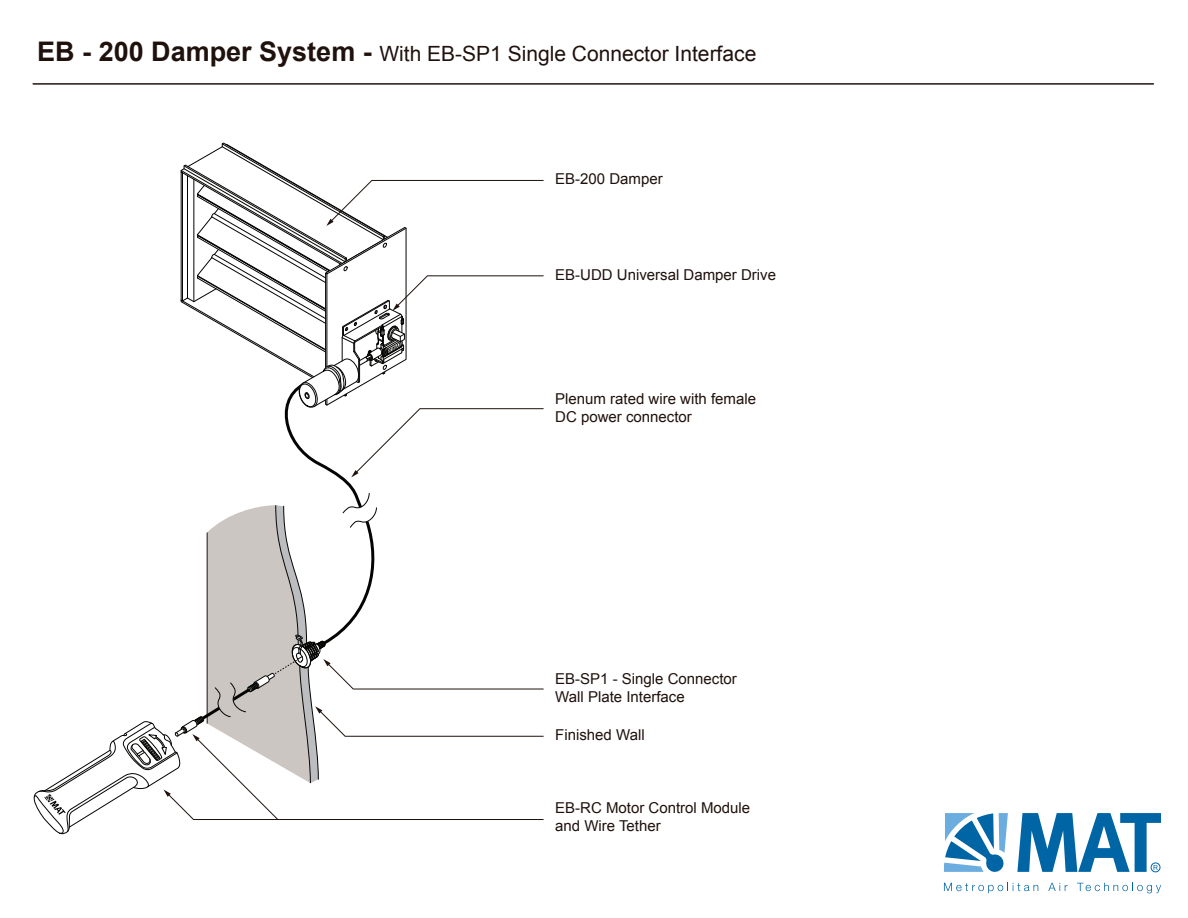
<style>
.page{position:relative;width:1188px;height:918px;background:#fff}
.page>*{position:absolute;margin:0;border:0;box-sizing:border-box;transform-origin:0 0}
.t1{font:21px "Arial";color:#1f110c}
.t2{font:15px/18px "Arial";color:#1f110c}
.t3{font:6.9px "Arial";color:#0065a4}
.s1{font-weight:700;font-size:27px}
</style>
<div class="page">
<svg style="left:944px;top:813px;width:64px;height:59px"></svg>
<svg style="left:1017px;top:813px;width:144px;height:59px"></svg>
<svg style="left:944px;top:883px;width:94px;height:10px"></svg>
<svg style="left:1048px;top:883px;width:20px;height:8px"></svg>
<svg style="left:1077px;top:883px;width:84px;height:10px"></svg>
<div style="left:1151px;top:863px;width:9px;height:9px;border:1px solid #0065a4;border-radius:50%"></div>
<hr style="left:33px;top:84px;width:1121px;height:1px;background:#1f110c">
<svg style="left:33px;top:143px;width:511px;height:692px"></svg>
<h1 class="t1" style="left:37px;top:40px;width:721px"><span class="s1">EB - 200 Damper System -</span> With EB-SP1 Single Connector Interface</h1>
<p class="t2" style="left:555px;top:170px;width:109px">EB-200 Damper</p>
<p class="t2" style="left:555px;top:266px;width:222px">EB-UDD Universal Damper Drive</p>
<p class="t2" style="left:555px;top:390px;width:202px">Plenum rated wire with female<br>DC power connector</p>
<p class="t2" style="left:555px;top:670px;width:183px">EB-SP1 - Single Connector<br>Wall Plate Interface</p>
<p class="t2" style="left:555px;top:726px;width:91px">Finished Wall</p>
<p class="t2" style="left:555px;top:799px;width:197px">EB-RC Motor Control Module and Wire Tether</p>
<p class="t3" style="left:1153px;top:863px;width:6px">R</p>
</div>
